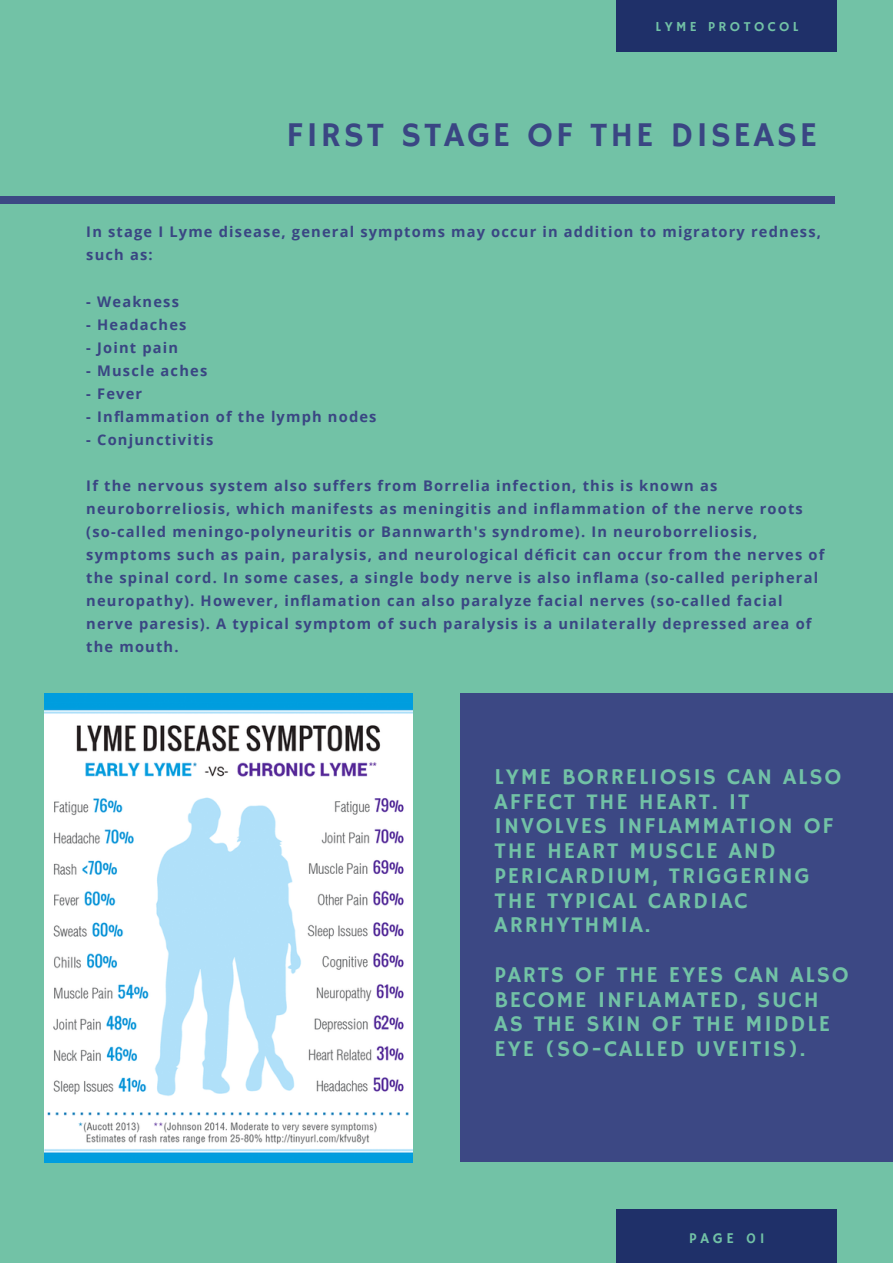
<style>
.page{position:relative;width:893px;height:1264px;background:#fff}
.page>*{position:absolute;margin:0;border:0;box-sizing:border-box;transform-origin:0 0}
.t1{font:34.65px "Hammersmith One";letter-spacing:.08em;color:#3a4683}
.t2{font:22.65px/24.8px "Hammersmith One";letter-spacing:.08em;color:#72c2a6}
.t3{font:14.85px "Hammersmith One";letter-spacing:.25em;color:#72c2a6}
.t4{font:700 14.7px/23.1px "Open Sans";letter-spacing:.08em;color:#3a4683}
.t5{font:13.8px "Hammersmith One";letter-spacing:.25em;color:#72c2a6}
</style>
<div class="page">
<div style="left:0;top:0;width:892px;height:1262px;background:#72c2a6"></div>
<div style="left:0;top:197px;width:835px;height:6px;background:#3c4884"></div>
<div style="left:461px;top:693px;width:431px;height:469px;background:#3c4884"></div>
<div style="left:616px;top:0;width:221px;height:52px;background:#1f3069"></div>
<div style="left:616px;top:1209px;width:221px;height:53px;background:#1f3069"></div>
<img style="left:44px;top:693px;width:368px;height:469px">
<p class="t5" style="left:655px;top:18px;width:145px">LYME PROTOCOL</p>
<p class="t1" style="left:286px;top:115px;width:532px">FIRST STAGE OF THE DISEASE</p>
<p class="t4" style="left:86px;top:220px;width:736px">In stage I Lyme disease, general symptoms may occur in addition to migratory redness, such as:</p>
<p class="t4" style="left:86px;top:289px;width:94px">- Weakness</p>
<p class="t4" style="left:86px;top:312px;width:102px">- Headaches</p>
<p class="t4" style="left:86px;top:335px;width:93px">- Joint pain</p>
<p class="t4" style="left:86px;top:358px;width:122px">- Muscle aches</p>
<p class="t4" style="left:86px;top:381px;width:57px">- Fever</p>
<p class="t4" style="left:86px;top:404px;width:292px">- Inflammation of the lymph nodes</p>
<p class="t4" style="left:86px;top:427px;width:129px">- Conjunctivitis</p>
<p class="t4" style="left:86px;top:473px;width:739px">If the nervous system also suffers from Borrelia infection, this is known as neuroborreliosis, which manifests as meningitis and inflammation of the nerve roots (so-called meningo-polyneuritis or Bannwarth's syndrome). In neuroborreliosis, symptoms such as pain, paralysis, and neurological déficit can occur from the nerves of the spinal cord. In some cases, a single body nerve is also inflama (so-called peripheral neuropathy). However, inflamation can also paralyze facial nerves (so-called facial nerve paresis). A typical symptom of such paralysis is a unilaterally depressed area of the mouth.</p>
<p class="t2" style="left:494px;top:765px;width:348px">LYME BORRELIOSIS CAN ALSO<br>AFFECT THE HEART. IT<br>INVOLVES INFLAMMATION OF<br>THE HEART MUSCLE AND<br>PERICARDIUM, TRIGGERING<br>THE TYPICAL CARDIAC<br>ARRHYTHMIA.</p>
<p class="t2" style="left:494px;top:963px;width:355px">PARTS OF THE EYES CAN ALSO<br>BECOME INFLAMATED, SUCH<br>AS THE SKIN OF THE MIDDLE<br>EYE (SO-CALLED UVEITIS).</p>
<p class="t3" style="left:689px;top:1229px;width:77px">PAGE 01</p>
</div>
